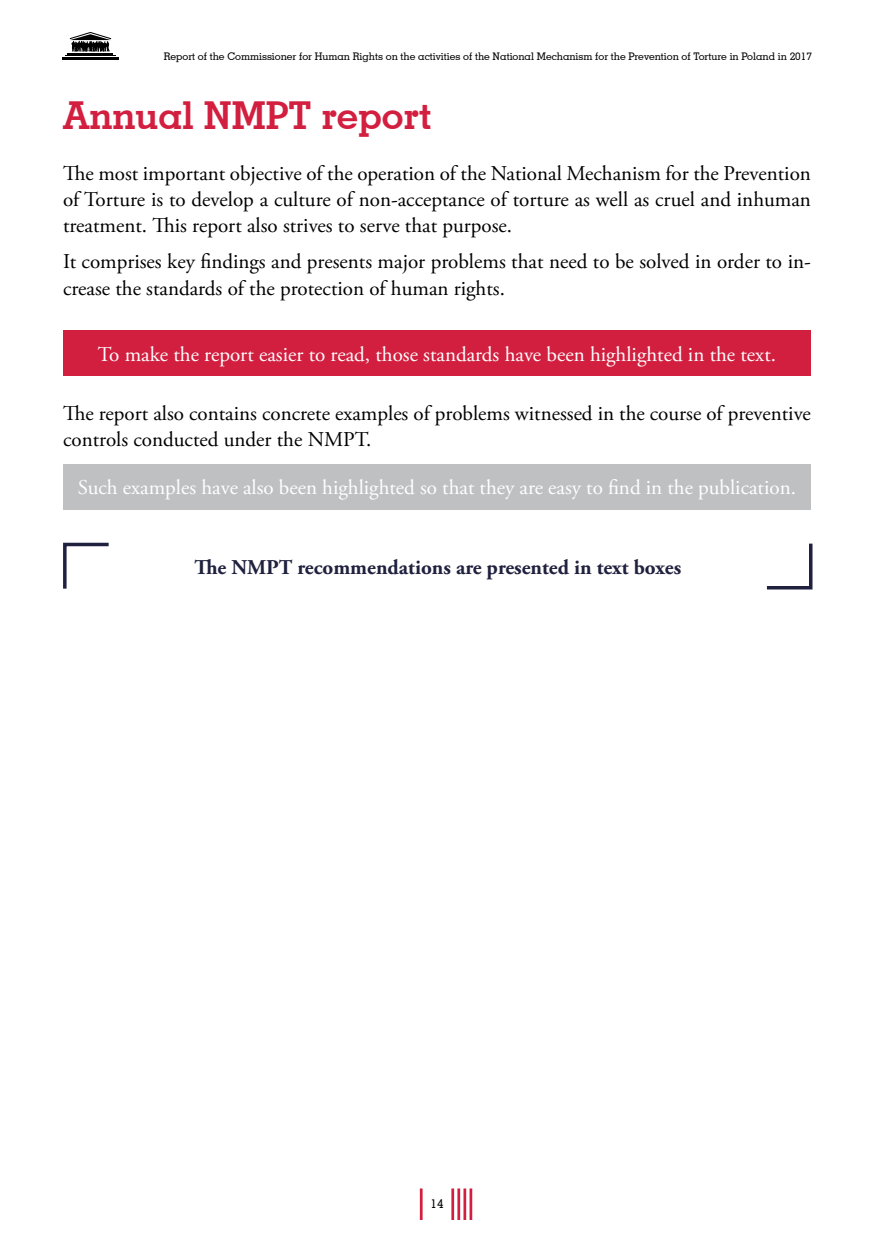
<style>
.page{position:relative;width:874px;height:1241px;background:#fff}
.page>*{position:absolute;margin:0;border:0;box-sizing:border-box;transform-origin:0 0}
.t1{font:700 38.5px "Geometric Slab 703 BT";color:#d31f3f}
.t2{font:21px/26.2px "Adobe Garamond Pro";color:#000}
.t3{font:21px "Adobe Garamond Pro";color:#fff}
.t4{font:700 21px "Adobe Garamond Pro";color:#1f213e}
.t5{font:500 12.25px "Geometric Slab 703 BT";color:#000}
.t6{font:500 10.5px "Geometric Slab 703 BT";color:#000}
</style>
<div class="page">
<hr style="left:68px;top:53px;width:45px;height:2px;background:#000">
<hr style="left:65px;top:55px;width:51px;height:1px;background:#000">
<hr style="left:62px;top:57px;width:56px;height:3px;background:#000">
<svg style="left:70px;top:32px;width:41px;height:20px"></svg>
<hr style="left:451px;top:1188px;width:3px;height:31px;background:#d31f3f">
<hr style="left:457px;top:1188px;width:3px;height:31px;background:#d31f3f">
<hr style="left:463px;top:1188px;width:3px;height:31px;background:#d31f3f">
<hr style="left:469px;top:1188px;width:3px;height:31px;background:#d31f3f">
<hr style="left:419px;top:1188px;width:3px;height:31px;background:#d31f3f">
<div style="left:63px;top:331px;width:747px;height:45px;background:#d31f3f"></div>
<div style="left:63px;top:464px;width:747px;height:45px;background:#bec0c2"></div>
<svg style="left:63px;top:542px;width:46px;height:47px"></svg>
<svg style="left:766px;top:543px;width:47px;height:47px"></svg>
<p class="t6" style="left:164px;top:50px;width:649px">Report of the Commissioner for Human Rights on the activities of the National Mechanism for the Prevention of Torture in Poland in 2017</p>
<h1 class="t1" style="left:63px;top:91px;width:169px">Annual NMPT</h1>
<h1 class="t1" style="left:321px;top:91px;width:112px">report</h1>
<p class="t2" style="left:63px;top:160px;width:749px;text-align:justify">The most important objective of the operation of the National Mechanism for the Prevention of Torture is to develop a culture of non-acceptance of torture as well as cruel and inhuman treatment. This report also strives to serve that purpose.</p>
<p class="t2" style="left:63px;top:249px;width:748px">It comprises key findings and presents major problems that need to be solved in order to in&shy;crease the standards of the protection of human rights.</p>
<p class="t3" style="left:98px;top:341px;width:679px">To make the report easier to read, those standards have been highlighted in the text.</p>
<p class="t2" style="left:63px;top:400px;width:749px">The report also contains concrete examples of problems witnessed in the course of preventive controls conducted under the NMPT.</p>
<p class="t3" style="left:78px;top:475px;width:719px">Such examples have also been highlighted so that they are easy to find in the publication.</p>
<p class="t4" style="left:194px;top:554px;width:488px">The NMPT recommendations are presented in text boxes</p>
<p class="t5" style="left:430px;top:1196px;width:14px">14</p>
</div>
